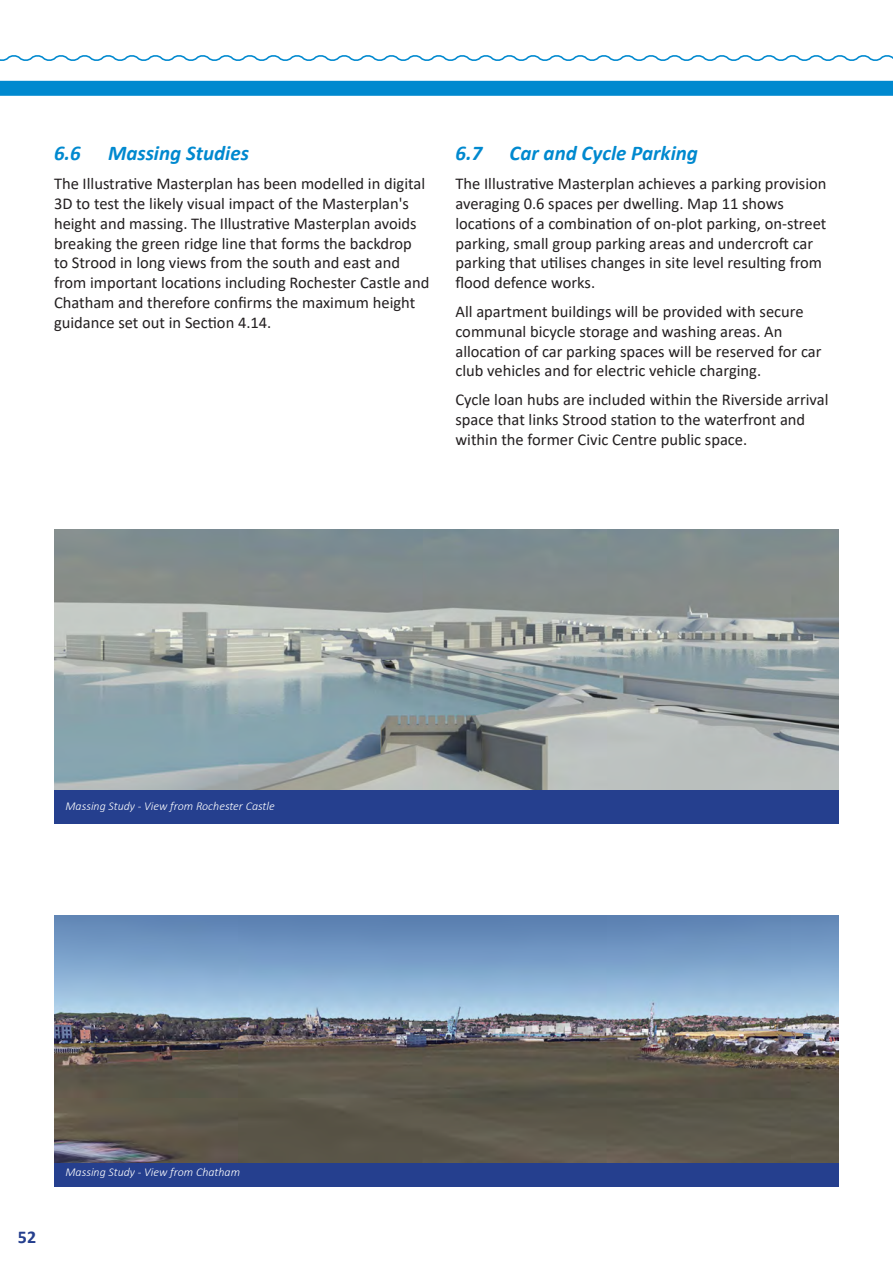
<style>
.page{position:relative;width:893px;height:1263px;background:#fff}
.page>*{position:absolute;margin:0;border:0;box-sizing:border-box;transform-origin:0 0}
.Body_Text{font:italic 700 21px "Calibri";color:#0089cf}
.t1{font:700 18px "Calibri";color:#253f8e}
.Body_Text-2{font:16.5px/19.8px "Calibri";color:#231f20}
.t2{font:italic 300 12px "Calibri";color:#fff}
</style>
<div class="page">
<svg style="left:0;top:55px;width:893px;height:6px"></svg>
<div style="left:0;top:81px;width:893px;height:15px;background:#0089cf"></div>
<img style="left:54px;top:530px;width:785px;height:260px">
<div style="left:54px;top:790px;width:785px;height:34px;background:#253f8e"></div>
<div style="left:54px;top:1161px;width:785px;height:26px;background:#253f8e"></div>
<img style="left:54px;top:916px;width:785px;height:246px">
<p class="Body_Text" style="left:54px;top:138px;width:28px">6.6</p>
<p class="Body_Text" style="left:108px;top:138px;width:143px">Massing Studies</p>
<p class="Body_Text-2" style="left:54px;top:173px;width:377px">The Illustrative Masterplan has been modelled in digital 3D to test the likely visual impact of the Masterplan's height and massing. The Illustrative Masterplan avoids breaking the green ridge line that forms the backdrop to Strood in long views from the south and east and from important locations including Rochester Castle and Chatham and therefore confirms the maximum height guidance set out in Section 4.14.</p>
<p class="Body_Text" style="left:455px;top:138px;width:28px">6.7</p>
<p class="Body_Text" style="left:509px;top:138px;width:190px">Car and Cycle Parking</p>
<p class="Body_Text-2" style="left:455px;top:173px;width:372px">The Illustrative Masterplan achieves a parking provision averaging 0.6 spaces per dwelling. Map 11 shows locations of a combination of on-plot parking, on-street parking, small group parking areas and undercroft car parking that utilises changes in site level resulting from flood defence works.</p>
<p class="Body_Text-2" style="left:455px;top:301px;width:368px">All apartment buildings will be provided with secure communal bicycle storage and washing areas. An allocation of car parking spaces will be reserved for car club vehicles and for electric vehicle charging.</p>
<p class="Body_Text-2" style="left:455px;top:389px;width:374px">Cycle loan hubs are included within the Riverside arrival space that links Strood station to the waterfront and within the former Civic Centre public space.</p>
<p class="t2" style="left:65px;top:799px;width:211px">Massing Study - View from Rochester Castle</p>
<p class="t1" style="left:18px;top:1224px;width:20px">52</p>
<p class="t2" style="left:65px;top:1165px;width:176px">Massing Study - View from Chatham</p>
</div>
